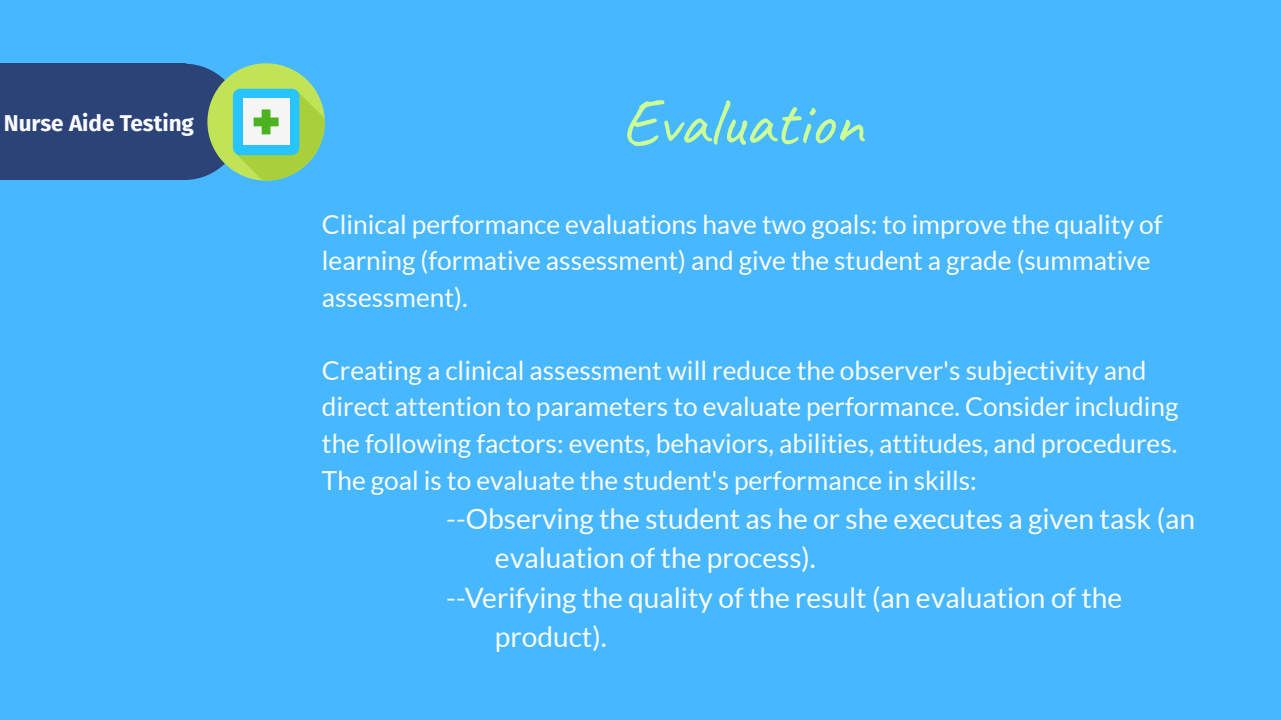
<style>
.page{position:relative;width:1281px;height:720px;background:#fff}
.page>*{position:absolute;margin:0;border:0;box-sizing:border-box;transform-origin:0 0}
.t1{font:67.5px "Caveat";color:#ceff96}
.t2{font:28.12px "Lato";color:#fafbff}
.t3{font:26.25px/36.6px "Lato";color:#fafbff}
.t4{font:700 22.5px "Fira Sans";color:#fafbff}
</style>
<div class="page">
<div style="left:0;top:0;width:1280px;height:720px;background:#47b8ff"></div>
<div style="left:0;top:64px;width:182px;height:116px;background:#2c4378"></div>
<div style="left:180px;top:64px;width:6px;height:116px;background:#2c4378"></div>
<svg style="left:184px;top:63px;width:141px;height:118px"></svg>
<p class="t4" style="left:4px;top:105px;width:192px">Nurse Aide Testing</p>
<h1 class="t1" style="left:620px;top:80px;width:244px">Evaluation</h1>
<p class="t3" style="left:322px;top:206px;width:842px">Clinical performance evaluations have two goals: to improve the quality of learning (formative assessment) and give the student a grade (summative assessment).</p>
<p class="t3" style="left:322px;top:352px;width:857px">Creating a clinical assessment will reduce the observer's subjectivity and direct attention to parameters to evaluate performance. Consider including the following factors: events, behaviors, abilities, attitudes, and procedures.<br>The goal is to evaluate the student's performance in skills:</p>
<p class="t2" style="left:446px;top:503px;width:750px">--Observing the student as he or she executes a given task (an</p>
<p class="t2" style="left:495px;top:543px;width:322px">evaluation of the process).</p>
<p class="t2" style="left:446px;top:582px;width:677px">--Verifying the quality of the result (an evaluation of the</p>
<p class="t2" style="left:495px;top:621px;width:113px">product).</p>
</div>
